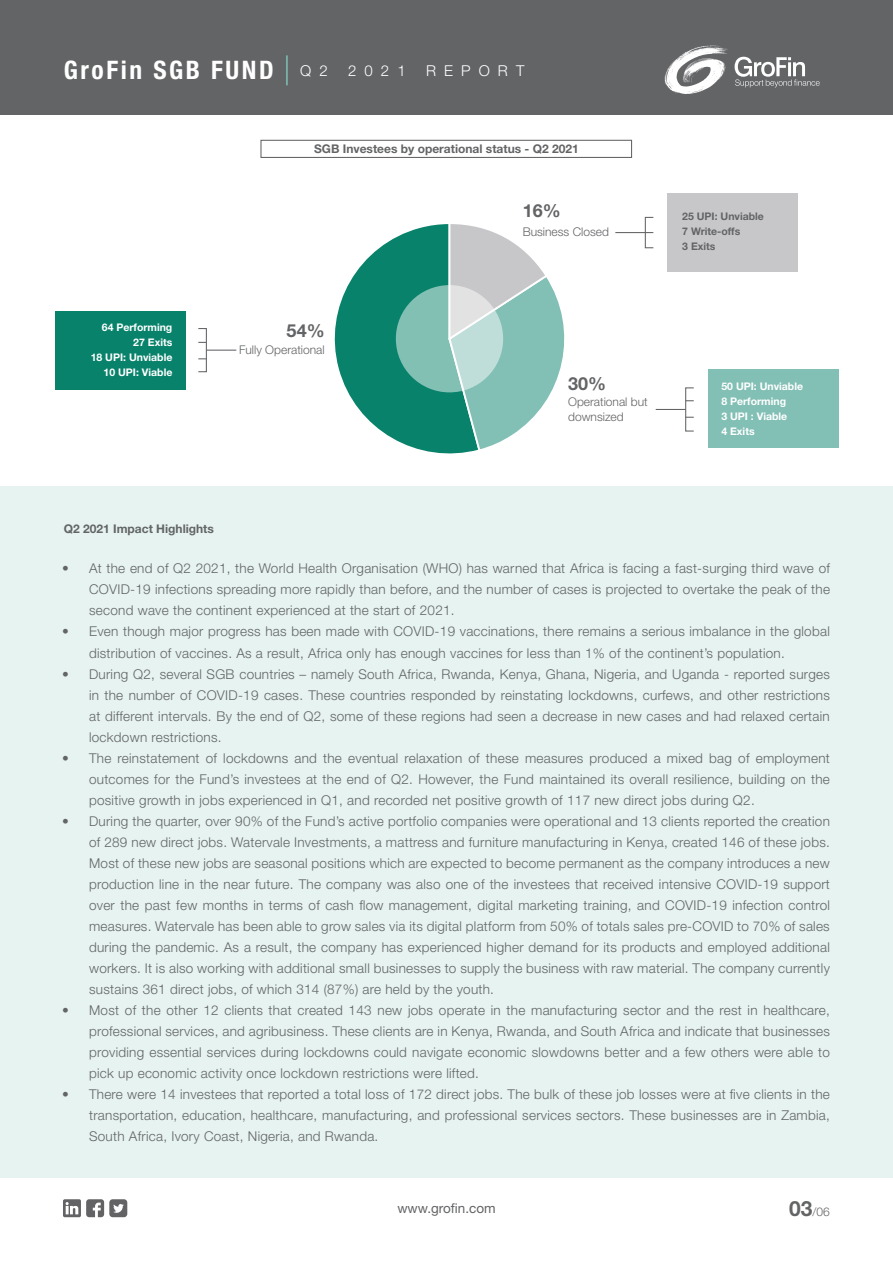
<style>
.page{position:relative;width:893px;height:1263px;background:#fff}
.page>*{position:absolute;margin:0;border:0;box-sizing:border-box;transform-origin:0 0}
.t1{font:700 condensed 25.5px "Helvetica Neue LT Std";letter-spacing:.1em;color:#fff}
.t2{font:700 18px "Helvetica Neue LT Std";color:#636466}
.t3{font:300 15px "Helvetica Neue LT Std";letter-spacing:.54em;color:#fff}
.t4{font:300 13.5px/21px "Helvetica Neue LT Std";letter-spacing:.02em;color:#636466;text-align:justify}
.t5{font:13.5px "Helvetica Neue LT Std";color:#636466}
.t6{font:700 12px "Helvetica Neue LT Std";color:#636466}
.t7{font:300 12px/15px "Helvetica Neue LT Std";color:#636466}
.t8{font:700 10.5px/15px "Helvetica Neue LT Std";color:#fff}
.t9{font:700 10.5px/15px "Helvetica Neue LT Std";color:#636466}
.s1{font-weight:300;font-stretch:normal;font-size:15px}
.s2{font-weight:700;font-size:21px}
</style>
<div class="page">
<div style="left:0;top:0;width:893px;height:115px;background:#636466"></div>
<hr style="left:286px;top:55px;width:2px;height:30px;background:#80c1b5">
<svg style="left:664px;top:45px;width:64px;height:49px"></svg>
<svg style="left:735px;top:57px;width:85px;height:30px"></svg>
<div style="left:0;top:487px;width:893px;height:691px;background:#e6f3f0"></div>
<div style="left:55px;top:311px;width:131px;height:79px;background:#08826b"></div>
<div style="left:708px;top:369px;width:130px;height:79px;background:#82bfb5"></div>
<div style="left:667px;top:193px;width:131px;height:78px;background:#c7c7c9"></div>
<svg style="left:334px;top:224px;width:231px;height:230px"></svg>
<svg style="left:396px;top:285px;width:107px;height:107px;background:#a6cfc8"></svg>
<hr style="left:615px;top:232px;width:38px;height:1px;background:#636466">
<div style="left:645px;top:217px;width:9px;height:31px;border:1px solid #636466"></div>
<hr style="left:656px;top:409px;width:30px;height:1px;background:#636466">
<div style="left:685px;top:387px;width:9px;height:45px;border:1px solid #636466"></div>
<hr style="left:206px;top:350px;width:30px;height:1px;background:#636466">
<div style="left:198px;top:328px;width:9px;height:44px;border:1px solid #636466"></div>
<div style="left:260px;top:140px;width:372px;height:18px;border:1px solid #636466"></div>
<svg style="left:63px;top:1199px;width:64px;height:18px"></svg>
<h1 class="t1" style="left:64px;top:55px;width:265px">GroFin SGB FUND <span class="s1">Q 2</span></h1>
<p class="t3" style="left:348px;top:61px;width:59px">2021</p>
<p class="t3" style="left:426px;top:61px;width:100px">REPORT</p>
<p class="t8" style="left:91px;top:319px;width:83px;text-align:right">64 Performing<br>27 Exits<br>18 UPI: Unviable<br>10 UPI: Viable</p>
<p class="t6" style="left:314px;top:141px;width:266px">SGB Investees by operational status - Q2 2021</p>
<h2 class="t2" style="left:523px;top:200px;width:40px">16%</h2>
<h2 class="t2" style="left:287px;top:319px;width:40px">54%</h2>
<p class="t7" style="left:239px;top:342px;width:87px">Fully Operational</p>
<p class="t7" style="left:523px;top:224px;width:88px">Business Closed</p>
<h2 class="t2" style="left:568px;top:373px;width:40px">30%</h2>
<p class="t7" style="left:568px;top:394px;width:81px">Operational but downsized</p>
<p class="t9" style="left:682px;top:209px;width:83px">25 UPI: Unviable<br>7 Write-offs<br>3 Exits</p>
<p class="t8" style="left:721px;top:378px;width:83px">50 UPI: Unviable<br>8 Performing<br>3 UPI : Viable<br>4 Exits</p>
<p class="t6" style="left:64px;top:521px;width:152px">Q2 2021 Impact Highlights</p>
<p class="t4" style="left:89px;top:558px;width:742px;text-indent:-27px">• At the end of Q2 2021, the World Health Organisation (WHO) has warned that Africa is facing a fast-surging third wave of COVID-19 infections spreading more rapidly than before, and the number of cases is projected to overtake the peak of the second wave the continent experienced at the start of 2021.</p>
<p class="t4" style="left:89px;top:621px;width:742px;text-indent:-27px">• Even though major progress has been made with COVID-19 vaccinations, there remains a serious imbalance in the global distribution of vaccines. As a result, Africa only has enough vaccines for less than 1% of the continent’s population.</p>
<p class="t4" style="left:89px;top:663px;width:742px;text-indent:-27px">• During Q2, several SGB countries – namely South Africa, Rwanda, Kenya, Ghana, Nigeria, and Uganda - reported surges in the number of COVID-19 cases. These countries responded by reinstating lockdowns, curfews, and other restrictions at different intervals. By the end of Q2, some of these regions had seen a decrease in new cases and had relaxed certain lockdown restrictions.</p>
<p class="t4" style="left:89px;top:747px;width:742px;text-indent:-27px">• The reinstatement of lockdowns and the eventual relaxation of these measures produced a mixed bag of employment outcomes for the Fund’s investees at the end of Q2. However, the Fund maintained its overall resilience, building on the positive growth in jobs experienced in Q1, and recorded net positive growth of 117 new direct jobs during Q2.</p>
<p class="t4" style="left:89px;top:810px;width:742px;text-indent:-27px">• During the quarter, over 90% of the Fund’s active portfolio companies were operational and 13 clients reported the creation of 289 new direct jobs. Watervale Investments, a mattress and furniture manufacturing in Kenya, created 146 of these jobs.<br>Most of these new jobs are seasonal positions which are expected to become permanent as the company introduces a new production line in the near future. The company was also one of the investees that received intensive COVID-19 support over the past few months in terms of cash flow management, digital marketing training, and COVID-19 infection control measures. Watervale has been able to grow sales via its digital platform from 50% of totals sales pre-COVID to 70% of sales during the pandemic. As a result, the company has experienced higher demand for its products and employed additional workers. It is also working with additional small businesses to supply the business with raw material. The company currently sustains 361 direct jobs, of which 314 (87%) are held by the youth.</p>
<p class="t4" style="left:89px;top:999px;width:742px;text-indent:-27px">• Most of the other 12 clients that created 143 new jobs operate in the manufacturing sector and the rest in healthcare, professional services, and agribusiness. These clients are in Kenya, Rwanda, and South Africa and indicate that businesses providing essential services during lockdowns could navigate economic slowdowns better and a few others were able to pick up economic activity once lockdown restrictions were lifted.</p>
<p class="t4" style="left:89px;top:1083px;width:742px;text-indent:-27px">• There were 14 investees that reported a total loss of 172 direct jobs. The bulk of these job losses were at five clients in the transportation, education, healthcare, manufacturing, and professional services sectors. These businesses are in Zambia, South Africa, Ivory Coast, Nigeria, and Rwanda.</p>
<p class="t5" style="left:397px;top:1200px;width:100px">www.grofin.com</p>
<p class="t7" style="left:789px;top:1204px;width:42px"><span class="s2">03</span>/06</p>
</div>
